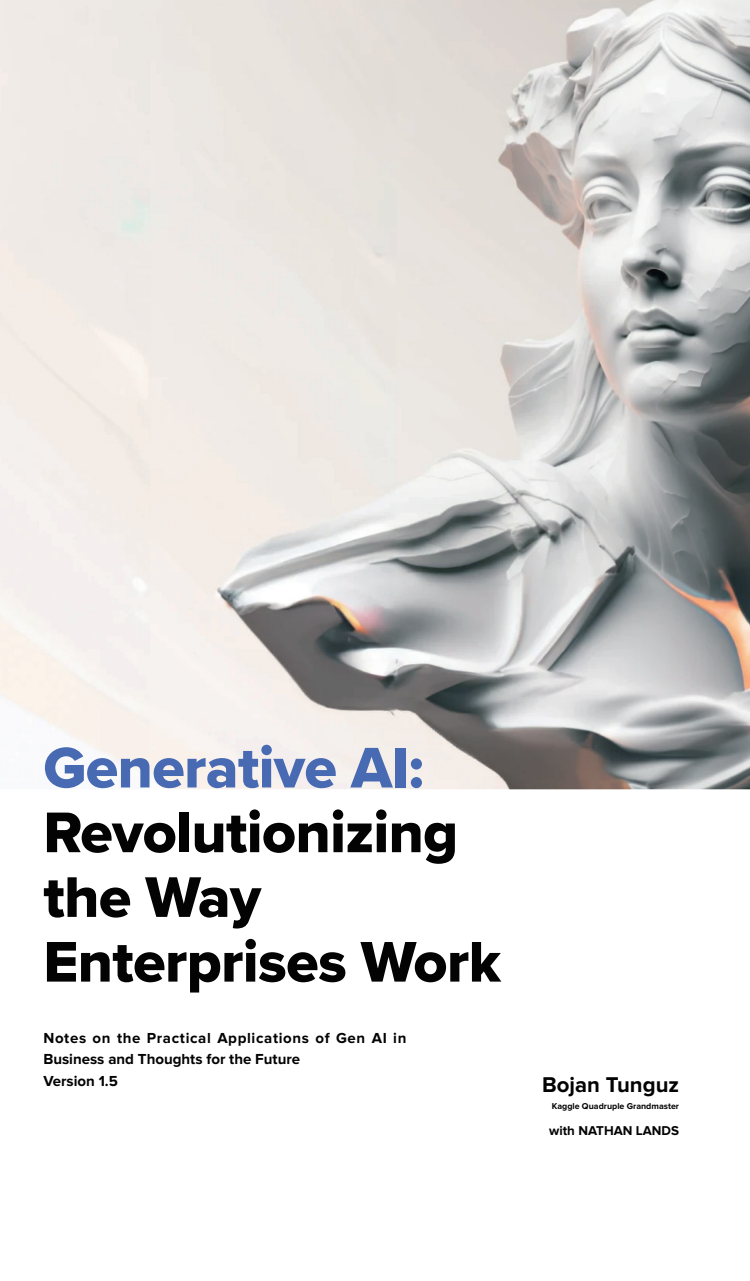
<style>
.page{position:relative;width:750px;height:1281px;background:#fff}
.page>*{position:absolute;margin:0;border:0;box-sizing:border-box;transform-origin:0 0}
.t1{font:59.38px/64.8px "Proxima Nova Extrabld";letter-spacing:-.01em;color:#030303}
.t2{font:59.38px "Proxima Nova Extrabld";letter-spacing:-.01em;color:#476ab3}
.t3{font:700 22.12px "Proxima Nova";color:#030303}
.t4{font:700 15px/21.2px "Proxima Nova";letter-spacing:.045em;color:#030303}
.t5{font:700 15px "Proxima Nova";color:#030303}
.t6{font:700 13.25px "Proxima Nova";color:#030303}
.t7{font:700 8.88px "Proxima Nova";color:#030303}
</style>
<div class="page">
<img style="left:0;top:0;width:750px;height:790px">
<h1 class="t2" style="left:43px;top:723px;width:382px">Generative AI:</h1>
<h1 class="t1" style="left:43px;top:799px;width:459px">Revolutionizing the Way<br>Enterprises Work</h1>
<p class="t4" style="left:43px;top:1028px;width:365px">Notes on the Practical Applications of Gen AI in<br>Business and Thoughts for the Future</p>
<p class="t5" style="left:43px;top:1072px;width:76px">Version 1.5</p>
<h2 class="t3" style="left:542px;top:1072px;width:138px">Bojan Tunguz</h2>
<p class="t7" style="left:552px;top:1101px;width:129px">Kaggle Quadruple Grandmaster</p>
<p class="t6" style="left:549px;top:1123px;width:131px">with NATHAN LANDS</p>
</div>
